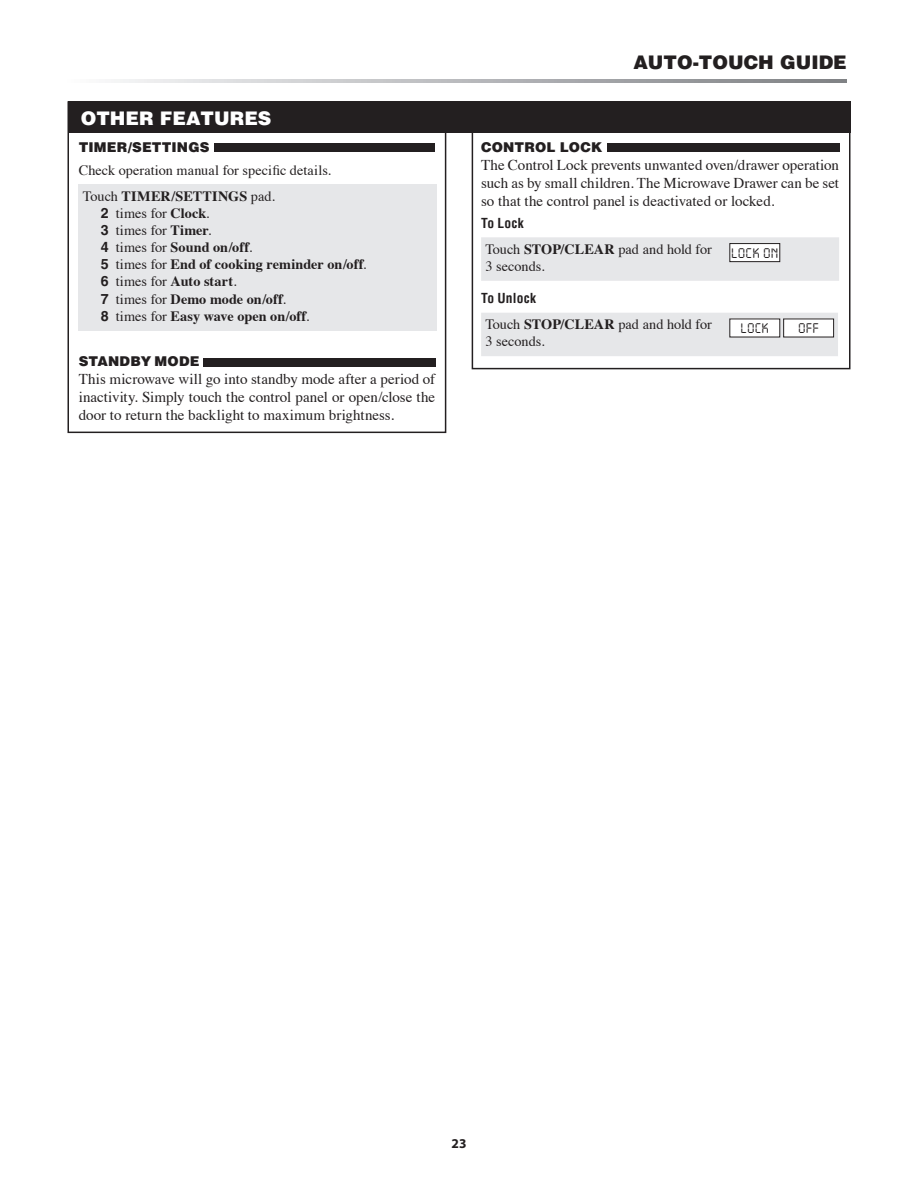
<style>
.page{position:relative;width:918px;height:1188px;background:#fff}
.page>*{position:absolute;margin:0;border:0;box-sizing:border-box;transform-origin:0 0}
.t1{font:900 18.75px "Helvetica";color:#231f20}
.t2{font:900 18.75px "Helvetica";color:#fff}
.t3{font:15px/18px "Times";color:#231f20;text-align:justify}
.t4{font:700 14.25px/17.1px "Times";color:#231f20}
.t5{font:14.25px/17.1px "Times";color:#231f20}
.t6{font:900 13.5px "Helvetica";letter-spacing:.015em;color:#231f20}
.t7{font:700 condensed 13.5px "Helvetica";letter-spacing:.015em;color:#231f20}
.t8{font:700 13.5px "Myriad Pro";color:#231f20}
.t9{font:12.3px "Digital ICG";letter-spacing:.06em;color:#231f20}
.s1{font-weight:700}
.s2{font-family:"Helvetica"}
.s3{font-weight:400}
</style>
<div class="page">
<svg style="left:114px;top:79px;width:733px;height:3px;background:#b7b8ba"></svg>
<div style="left:68px;top:101px;width:378px;height:332px;border:2px solid #231f20"></div>
<div style="left:68px;top:101px;width:782px;height:32px;background:#231f20"></div>
<div style="left:472px;top:101px;width:378px;height:268px;border:2px solid #231f20"></div>
<div style="left:607px;top:144px;width:232px;height:8px;background:#231f20"></div>
<div style="left:481px;top:237px;width:358px;height:44px;background:#e6e7e9"></div>
<div style="left:730px;top:244px;width:50px;height:18px;background:#fff"></div>
<div style="left:730px;top:243px;width:50px;height:19px;border:1px solid #231f20"></div>
<div style="left:481px;top:313px;width:357px;height:43px;background:#e6e7e9"></div>
<div style="left:730px;top:319px;width:50px;height:18px;background:#fff"></div>
<div style="left:784px;top:319px;width:50px;height:18px;background:#fff"></div>
<div style="left:214px;top:144px;width:221px;height:8px;background:#231f20"></div>
<div style="left:79px;top:184px;width:358px;height:147px;background:#e6e7e9"></div>
<div style="left:203px;top:358px;width:232px;height:8px;background:#231f20"></div>
<p class="t2" style="left:81px;top:106px;width:192px">OTHER FEATURES</p>
<p class="t6" style="left:79px;top:138px;width:132px">TIMER/SETTINGS</p>
<p class="t5" style="left:79px;top:155px;width:254px;line-height:26.4px">Check operation manual for specific details.<br>Touch <span class="s1">TIMER/SETTINGS</span> pad.</p>
<p class="t4" style="left:101px;top:203px;width:267px"><span class="s2">2</span> <span class="s3">times for</span> Clock<span class="s3">.<br></span><span class="s2">3</span> <span class="s3">times for</span> Timer<span class="s3">.<br></span><span class="s2">4</span> <span class="s3">times for</span> Sound on/off<span class="s3">.<br></span><span class="s2">5</span> <span class="s3">times for</span> End of cooking reminder on/off<span class="s3">.<br></span><span class="s2">6</span> <span class="s3">times for</span> Auto start<span class="s3">.<br></span><span class="s2">7</span> <span class="s3">times for</span> Demo mode on/off<span class="s3">.<br></span><span class="s2">8</span> <span class="s3">times for</span> Easy wave open on/off<span class="s3">.</span></p>
<p class="t6" style="left:79px;top:353px;width:122px">STANDBY MODE</p>
<p class="t3" style="left:79px;top:369px;width:358px">This microwave will go into standby mode after a period of inactivity. Simply touch the control panel or open/close the door to return the backlight to maximum brightness.</p>
<p class="t1" style="left:633px;top:50px;width:215px">AUTO-TOUCH GUIDE</p>
<p class="t6" style="left:481px;top:138px;width:123px">CONTROL LOCK</p>
<p class="t3" style="left:481px;top:155px;width:360px">The Control Lock prevents unwanted oven/drawer operation such as by small children. The Microwave Drawer can be set so that the control panel is deactivated or locked.</p>
<p class="t7" style="left:481px;top:215px;width:44px">To Lock</p>
<p class="t5" style="left:485px;top:239px;width:228px">Touch <span class="s1">STOP/CLEAR</span> pad and hold for<br>3 seconds.</p>
<p class="t9" style="left:732px;top:245px;width:48px">LOCK ON</p>
<p class="t7" style="left:481px;top:290px;width:56px">To Unlock</p>
<p class="t5" style="left:485px;top:315px;width:228px">Touch <span class="s1">STOP/CLEAR</span> pad and hold for<br>3 seconds.</p>
<p class="t9" style="left:741px;top:320px;width:30px">LOCK</p>
<p class="t9" style="left:798px;top:320px;width:22px">OFF</p>
<p class="t8" style="left:452px;top:1134px;width:16px">23</p>
</div>
